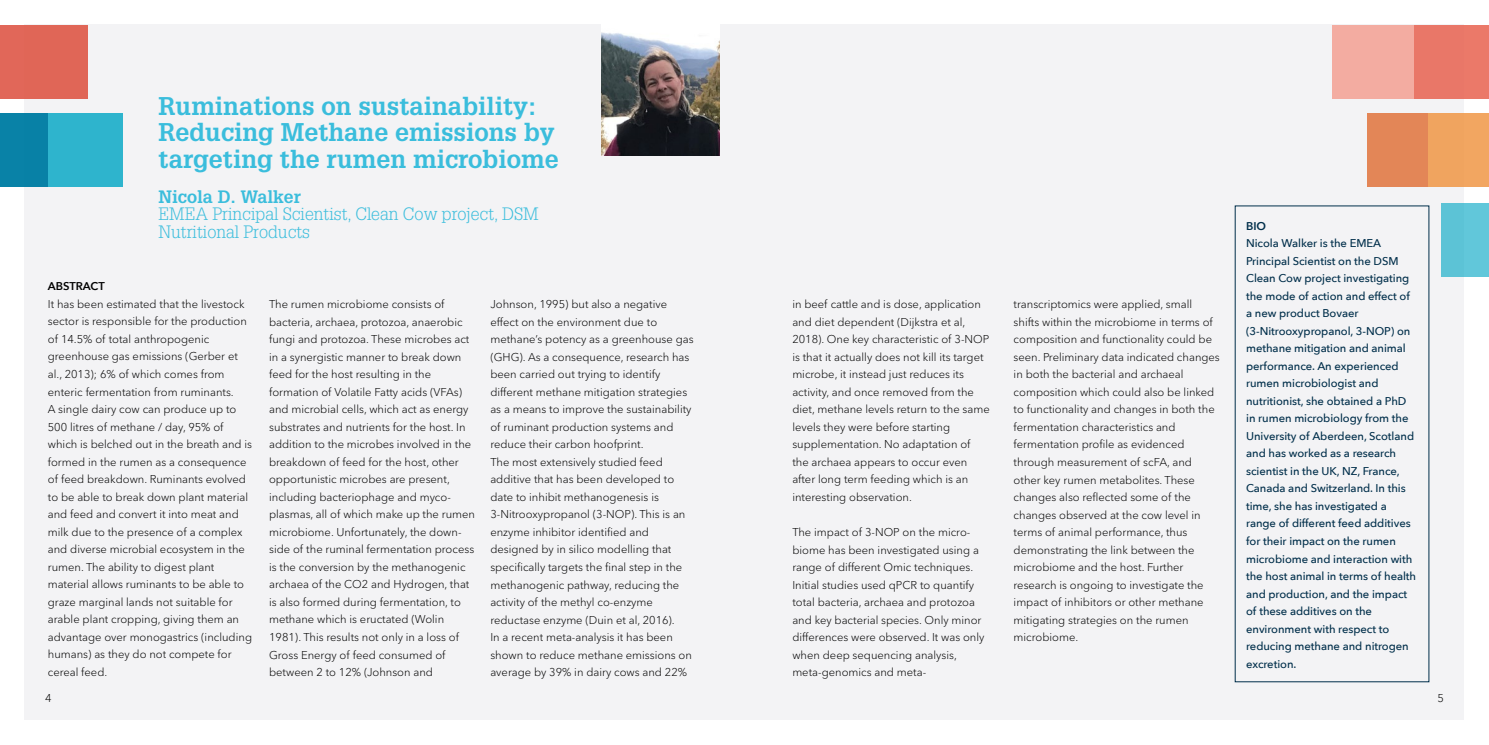
<style>
.page{position:relative;width:1489px;height:745px;background:#fff}
.page>*{position:absolute;margin:0;border:0;box-sizing:border-box;transform-origin:0 0}
.t1{font:700 25px/26.2px "Glypha";color:#3abddc}
.t2{font:300 17.5px/17.5px "Glypha";color:#3abddc}
.t3{font:700 17.5px "Glypha";color:#3abddc}
.t4{font:300 11.25px/17.5px "Avenir Next LT Pro";color:#000}
.t5{font:500 11.25px/17.5px "Avenir Next";letter-spacing:-.005em;color:#002e4a}
.t6{font:600 11.25px "Avenir Next";color:#000}
.t7{font:600 11.25px "Avenir Next";color:#002e4a}
</style>
<div class="page">
<div style="left:25px;top:25px;width:1438px;height:694px;background:#f3f3f5"></div>
<div style="left:1331px;top:25px;width:157px;height:73px;background:#f3aca1"></div>
<div style="left:1414px;top:25px;width:74px;height:73px;background:#e97768"></div>
<div style="left:1366px;top:113px;width:122px;height:74px;background:#e38657"></div>
<div style="left:1427px;top:113px;width:61px;height:74px;background:#f0a45f"></div>
<div style="left:1440px;top:203px;width:48px;height:73px;background:#5ec5d8"></div>
<div style="left:0;top:113px;width:123px;height:74px;background:#2eb4cd"></div>
<div style="left:0;top:113px;width:48px;height:74px;background:#0881a6"></div>
<div style="left:0;top:25px;width:88px;height:73px;background:#e06657"></div>
<img style="left:601px;top:25px;width:118px;height:130px">
<h1 class="t1" style="left:158px;top:92px;width:401px">Ruminations on sustainability:<br>Reducing Methane emissions by targeting the rumen microbiome</h1>
<h2 class="t3" style="left:158px;top:185px;width:144px">Nicola D. Walker</h2>
<h2 class="t2" style="left:158px;top:205px;width:381px">EMEA Principal Scientist, Clean Cow project, DSM<br>Nutritional Products</h2>
<p class="t6" style="left:48px;top:276px;width:58px">ABSTRACT</p>
<p class="t4" style="left:48px;top:295px;width:206px">It has been estimated that the livestock sector is responsible for the production of 14.5% of total anthropogenic greenhouse gas emissions (Gerber et al., 2013); 6% of which comes from enteric fermentation from ruminants.<br>A single dairy cow can produce up to 500 litres of methane / day, 95% of which is belched out in the breath and is formed in the rumen as a consequence of feed breakdown. Ruminants evolved to be able to break down plant material and feed and convert it into meat and milk due to the presence of a complex and diverse microbial ecosystem in the rumen. The ability to digest plant material allows ruminants to be able to graze marginal lands not suitable for arable plant cropping, giving them an advantage over monogastrics (including humans) as they do not compete for cereal feed.</p>
<p class="t4" style="left:269px;top:295px;width:207px">The rumen microbiome consists of bacteria, archaea, protozoa, anaerobic fungi and protozoa. These microbes act in a synergistic manner to break down feed for the host resulting in the formation of Volatile Fatty acids (VFAs) and microbial cells, which act as energy substrates and nutrients for the host. In addition to the microbes involved in the breakdown of feed for the host, other opportunistic microbes are present, including bacteriophage and myco&shy;plasmas, all of which make up the rumen microbiome. Unfortunately, the down&shy;side of the ruminal fermentation process is the conversion by the methanogenic archaea of the CO2 and Hydrogen, that is also formed during fermentation, to methane which is eructated (Wolin 1981). This results not only in a loss of Gross Energy of feed consumed of between 2 to 12% (Johnson and</p>
<p class="t4" style="left:490px;top:295px;width:205px">Johnson, 1995) but also a negative effect on the environment due to methane’s potency as a greenhouse gas (GHG). As a consequence, research has been carried out trying to identify different methane mitigation strategies as a means to improve the sustainability of ruminant production systems and reduce their carbon hoofprint.<br>The most extensively studied feed additive that has been developed to date to inhibit methanogenesis is 3-Nitrooxypropanol (3-NOP). This is an enzyme inhibitor identified and designed by in silico modelling that specifically targets the final step in the methanogenic pathway, reducing the activity of the methyl co-enzyme reductase enzyme (Duin et al, 2016).<br>In a recent meta-analysis it has been shown to reduce methane emissions on average by 39% in dairy cows and 22%</p>
<p class="t4" style="left:792px;top:295px;width:199px">in beef cattle and is dose, application and diet dependent (Dijkstra et al, 2018). One key characteristic of 3-NOP is that it actually does not kill its target microbe, it instead just reduces its activity, and once removed from the diet, methane levels return to the same levels they were before starting supplementation. No adaptation of the archaea appears to occur even after long term feeding which is an interesting observation.</p>
<p class="t4" style="left:792px;top:523px;width:194px">The impact of 3-NOP on the micro&shy;biome has been investigated using a range of different Omic techniques.<br>Initial studies used qPCR to quantify total bacteria, archaea and protozoa and key bacterial species. Only minor differences were observed. It was only when deep sequencing analysis, meta-genomics and meta-</p>
<p class="t4" style="left:1013px;top:295px;width:208px">transcriptomics were applied, small shifts within the microbiome in terms of composition and functionality could be seen. Preliminary data indicated changes in both the bacterial and archaeal composition which could also be linked to functionality and changes in both the fermentation characteristics and fermentation profile as evidenced through measurement of scFA, and other key rumen metabolites. These changes also reflected some of the changes observed at the cow level in terms of animal performance, thus demonstrating the link between the microbiome and the host. Further research is ongoing to investigate the impact of inhibitors or other methane mitigating strategies on the rumen microbiome.</p>
<p class="t7" style="left:1245px;top:216px;width:22px">BIO</p>
<p class="t5" style="left:1245px;top:234px;width:171px">Nicola Walker is the EMEA<br>Principal Scientist on the DSM<br>Clean Cow project investigating the mode of action and effect of a new product Bovaer (3-Nitrooxypropanol, 3-NOP) on methane mitigation and animal performance. An experienced rumen microbiologist and nutritionist, she obtained a PhD in rumen microbiology from the<br>University of Aberdeen, Scotland and has worked as a research scientist in the UK, NZ, France,<br>Canada and Switzerland. In this time, she has investigated a range of different feed additives for their impact on the rumen microbiome and interaction with the host animal in terms of health and production, and the impact of these additives on the environment with respect to reducing methane and nitrogen excretion.</p>
<p class="t4" style="left:45px;top:689px;width:8px">4</p>
<p class="t4" style="left:1437px;top:689px;width:8px">5</p>
</div>
